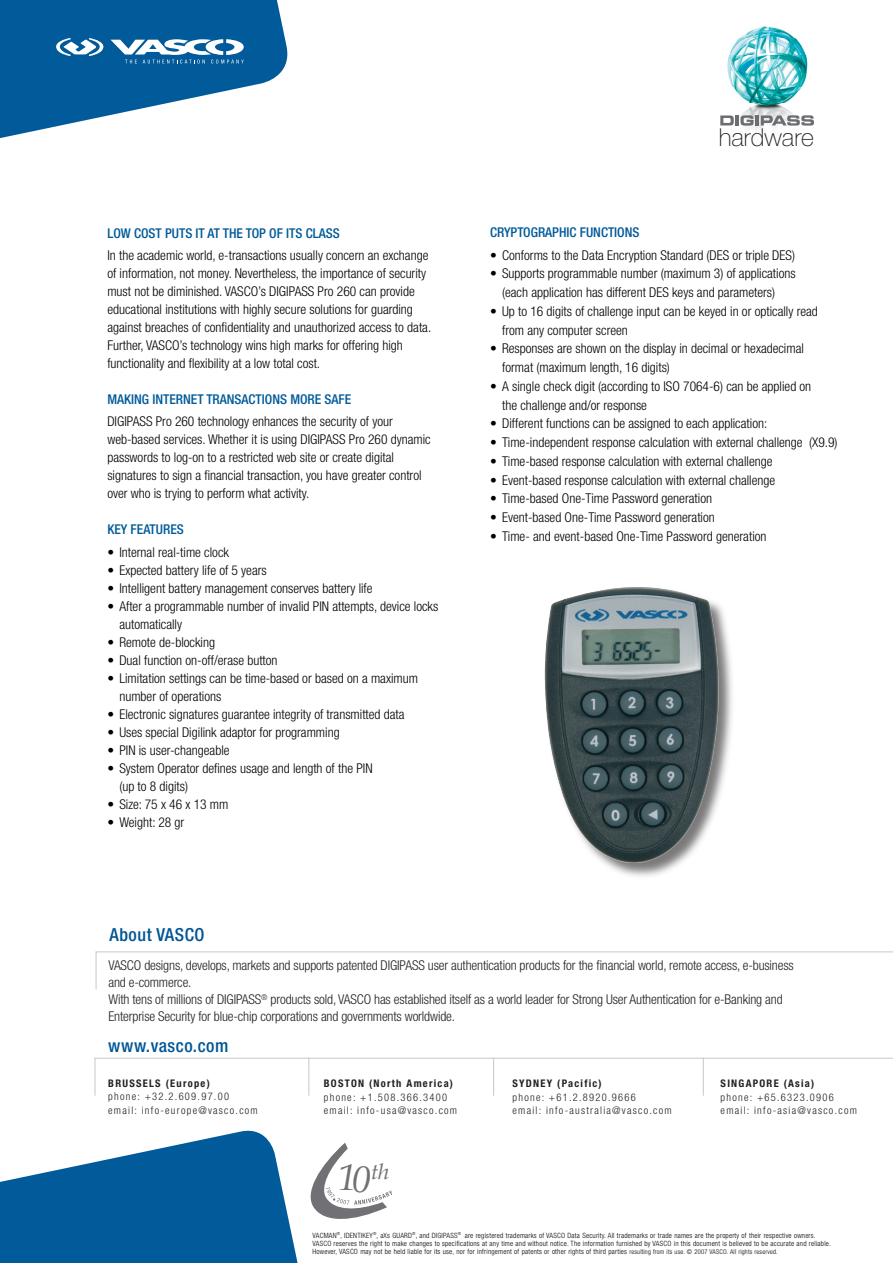
<style>
.page{position:relative;width:893px;height:1263px;background:#fff}
.page>*{position:absolute;margin:0;border:0;box-sizing:border-box;transform-origin:0 0}
.t1{font:italic 37.8px "Book Antiqua";color:#717074}
.t2{font:100 24.75px "Helvetica Neue";color:#231f20}
.t3{font:italic 22.05px "Book Antiqua";color:#717074}
.t4{font:500 condensed 18px "Helvetica Neue";letter-spacing:.03em;color:#005595}
.t5{font:300 condensed 13.5px/18px "Helvetica Neue";color:#000}
.t6{font:300 condensed 13.5px "Helvetica Neue";letter-spacing:-.01em;color:#231f20}
.t7{font:500 condensed 13.5px "Helvetica Neue";color:#015a99}
.notes{font:300 condensed 10.5px "Helvetica Neue";letter-spacing:.12em;color:#231f20}
.notes-2{font:700 condensed 10.5px "Helvetica Neue";letter-spacing:.12em;color:#231f20}
.Légendes{font:300 condensed 7.2px "Helvetica Neue";letter-spacing:.03em;color:#000}
.s1{font-size:37.8px}
.s2{font-size:6.6px}
</style>
<div class="page">
<svg style="left:0;top:1130px;width:392px;height:133px"></svg>
<svg style="left:0;top:0;width:288px;height:138px"></svg>
<hr style="left:95px;top:1058px;width:798px;height:1px;background:#c7c8ca">
<hr style="left:308px;top:1058px;width:1px;height:38px;background:#c7c8ca">
<hr style="left:95px;top:1058px;width:1px;height:38px;background:#c7c8ca">
<hr style="left:703px;top:1058px;width:1px;height:38px;background:#c7c8ca">
<hr style="left:493px;top:1058px;width:1px;height:38px;background:#c7c8ca">
<hr style="left:96px;top:951px;width:797px;height:1px;background:#c7c8ca">
<hr style="left:96px;top:951px;width:1px;height:38px;background:#c7c8ca">
<img style="left:727px;top:26px;width:81px;height:107px">
<svg style="left:720px;top:115px;width:94px;height:11px"></svg>
<div style="left:543px;top:585px;width:193px;height:296px;background:#231f20;opacity:.6"></div>
<img style="left:543px;top:585px;width:178px;height:282px">
<p class="t7" style="left:107px;top:225px;width:35px">LOW COST</p>
<p class="t7" style="left:165px;top:225px;width:149px">PUTS ITATTHE TOP OF ITS CLASS</p>
<p class="t5" style="left:107px;top:246px;width:323px">In the academic world, e-transactions usually concern an exchange</p>
<p class="t5" style="left:107px;top:264px;width:325px">of information, not money. Nevertheless, the importance of security must not be diminished. VASCO’s DIGIPASS Pro 260 can provide educational institutions with highly secure solutions for guarding against breaches of confidentiality and unauthorized access to data.</p>
<p class="t5" style="left:107px;top:336px;width:297px">Further, VASCO’s technology wins high marks for offering high functionality and flexibility at a low total cost.</p>
<p class="t7" style="left:107px;top:391px;width:245px">MAKING INTERNET TRANSACTIONS MORE SAFE</p>
<p class="t5" style="left:107px;top:412px;width:287px">DIGIPASS Pro 260 technology enhances the security of your</p>
<p class="t5" style="left:107px;top:430px;width:325px">web-based services. Whether it is using DIGIPASS Pro 260 dynamic passwords to log-on to a restricted web site or create digital signatures to sign a financial transaction, you have greater control over who is trying to perform what activity.</p>
<p class="t7" style="left:107px;top:521px;width:77px">KEY FEATURES</p>
<p class="t5" style="left:107px;top:543px;width:123px">• Internal real-time clock</p>
<p class="t5" style="left:107px;top:561px;width:161px">• Expected battery life of 5 years</p>
<p class="t5" style="left:107px;top:579px;width:267px">• Intelligent battery management conserves battery life</p>
<p class="t5" style="left:107px;top:597px;width:332px">• After a programmable number of invalid PIN attempts, device locks</p>
<p class="t5" style="left:119px;top:615px;width:64px">automatically</p>
<p class="t5" style="left:107px;top:633px;width:109px">• Remote de-blocking</p>
<p class="t5" style="left:107px;top:651px;width:172px">• Dual function on-off/erase button</p>
<p class="t5" style="left:107px;top:669px;width:312px">• Limitation settings can be time-based or based on a maximum</p>
<p class="t5" style="left:119px;top:687px;width:104px">number of operations</p>
<p class="t5" style="left:107px;top:705px;width:299px">• Electronic signatures guarantee integrity of transmitted data</p>
<p class="t5" style="left:107px;top:723px;width:234px">• Uses special Digilink adaptor for programming</p>
<p class="t5" style="left:107px;top:741px;width:124px">• PIN is user-changeable</p>
<p class="t5" style="left:107px;top:759px;width:267px">• System Operator defines usage and length of the PIN</p>
<p class="t5" style="left:119px;top:777px;width:70px">(up to 8 digits)</p>
<p class="t5" style="left:107px;top:795px;width:123px">• Size: 75 x 46 x 13 mm</p>
<p class="t5" style="left:107px;top:813px;width:78px">• Weight: 28 gr</p>
<p class="t4" style="left:110px;top:924px;width:97px">ABOUT VASCO</p>
<p class="t2" style="left:719px;top:123px;width:97px">hardware</p>
<p class="t7" style="left:490px;top:224px;width:29px">CRYPTOG</p>
<p class="t7" style="left:538px;top:224px;width:102px">RAPHIC FUNCTIONS</p>
<p class="t5" style="left:490px;top:246px;width:306px">• Conforms to the Data Encryption Standard (DES or triple DES)</p>
<p class="t5" style="left:490px;top:265px;width:307px">• Supports programmable number (maximum 3) of applications</p>
<p class="t5" style="left:502px;top:283px;width:275px">(each application has different DES keys and parameters)</p>
<p class="t5" style="left:490px;top:302px;width:329px">• Up to 16 digits of challenge input can be keyed in or optically read</p>
<p class="t5" style="left:502px;top:321px;width:127px">from any computer screen</p>
<p class="t5" style="left:490px;top:340px;width:315px">• Responses are shown on the display in decimal or hexadecimal</p>
<p class="t5" style="left:502px;top:358px;width:169px">format (maximum length, 16 digits)</p>
<p class="t5" style="left:490px;top:377px;width:323px">• A single check digit (according to ISO 7064-6) can be applied on</p>
<p class="t5" style="left:502px;top:396px;width:146px">the challenge and/or response</p>
<p class="t5" style="left:490px;top:415px;width:279px">• Different functions can be assigned to each application:</p>
<p class="t5" style="left:490px;top:433px;width:349px">• Time-independent response calculation with external challenge (X9.9)</p>
<p class="t5" style="left:490px;top:452px;width:284px">• Time-based response calculation with external challenge</p>
<p class="t5" style="left:490px;top:471px;width:287px">• Event-based response calculation with external challenge</p>
<p class="t5" style="left:490px;top:490px;width:223px">• Time-based One-Time Password generation</p>
<p class="t5" style="left:490px;top:508px;width:226px">• Event-based One-Time Password generation</p>
<p class="t5" style="left:490px;top:527px;width:278px">• Time- and event-based One-Time Password generation</p>
<p class="t6" style="left:108px;top:957px;width:687px">VASCO designs, develops, markets and supports patented DIGIPASS user authentication products for the financial world, remote access, e-business</p>
<p class="t6" style="left:108px;top:974px;width:85px">and e-commerce.</p>
<p class="t6" style="left:108px;top:992px;width:676px">With tens of millions of DIGIPASS<sup>®</sup> products sold, VASCO has established itself as a world leader for Strong User Authentication for e-Banking and</p>
<p class="t6" style="left:108px;top:1009px;width:348px">Enterprise Security for blue-chip corporations and governments worldwide.</p>
<p class="t4" style="left:108px;top:1035px;width:122px">WWW.VASCO.COM</p>
<p class="notes-2" style="left:108px;top:1076px;width:103px">BRUSSELS (Europe)</p>
<p class="notes" style="left:108px;top:1090px;width:122px">phone: +32.2.609.97.00</p>
<p class="notes" style="left:108px;top:1104px;width:151px">email: info-europe@vasco.com</p>
<p class="notes-2" style="left:324px;top:1076px;width:131px">BOSTON (North America)</p>
<p class="notes" style="left:324px;top:1091px;width:125px">phone: +1.508.366.3400</p>
<p class="notes" style="left:324px;top:1105px;width:135px">email: info-usa@vasco.com</p>
<p class="t3" style="left:352px;top:1156px;width:39px"><span class="s1">0</span>th</p>
<p class="t1" style="left:338px;top:1151px;width:20px">1</p>
<p class="notes-2" style="left:512px;top:1076px;width:91px">SYDNEY (Pacific)</p>
<p class="notes" style="left:512px;top:1091px;width:125px">phone: +61.2.8920.9666</p>
<p class="notes" style="left:512px;top:1105px;width:161px">email: info-australia@vasco.com</p>
<p class="notes-2" style="left:721px;top:1076px;width:95px">SINGAPORE (Asia)</p>
<p class="notes" style="left:721px;top:1091px;width:115px">phone: +65.6323.0906</p>
<p class="notes" style="left:721px;top:1105px;width:138px">email: info-asia@vasco.com</p>
<p class="Légendes" style="left:313px;top:1231px;width:505px">Vacman <sup>®</sup>, IDENTIKEY<sup>®</sup>, aXs GUARD<sup>®</sup>, and DIGIPASS<sup>®</sup> are registered trademarks of VASCO Data Security. All trademarks or trade names are the property of their respective owners.</p>
<p class="Légendes" style="left:313px;top:1239px;width:520px">VASCO reserves the right to make changes to specifications at any time and without notice. The information furnished by VASCO in this document is believed to be accurate and reliable.</p>
<p class="Légendes" style="left:313px;top:1247px;width:467px">However, VASCO may not be held liable for its use, nor for infringement of patents or other rights of third parties <span class="s2">resulting from its use. © 2007 VASCO. All rights reserved.</span></p>
</div>
